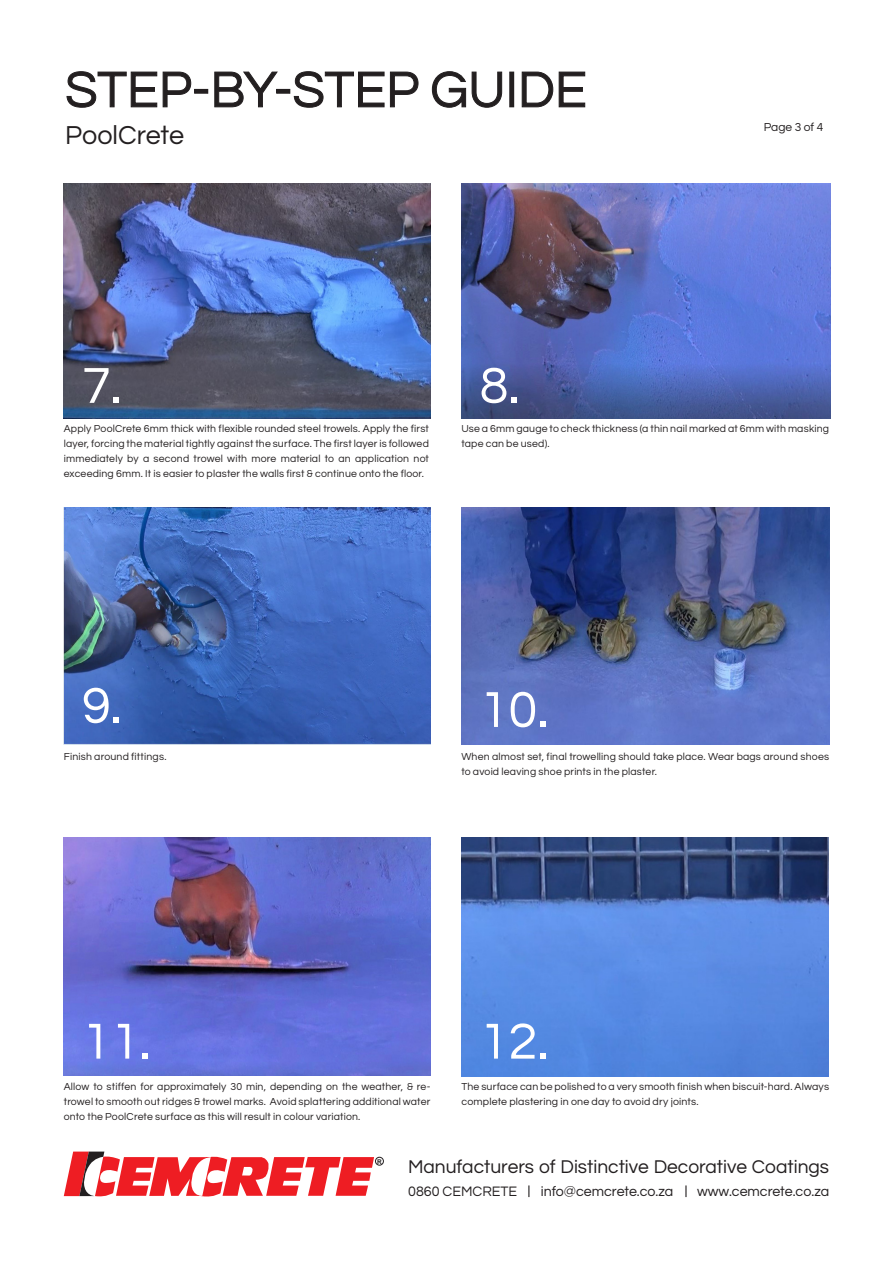
<style>
.page{position:relative;width:893px;height:1263px;background:#fff}
.page>*{position:absolute;margin:0;border:0;box-sizing:border-box;transform-origin:0 0}
.t1{font:52.5px "Questrial";color:#231f20}
.t2{font:52.5px "Questrial";color:#fff}
.t3{font:27px "Questrial";letter-spacing:-.005em;color:#231f20}
.t4{font:19.2px "Questrial";color:#231f20}
.t5{font:14.25px "Questrial";color:#231f20}
.t6{font:12px "Questrial";letter-spacing:-.005em;color:#231f20}
.t7{font:10.5px/15px "Questrial";letter-spacing:.015em;color:#231f20;text-align:justify}
.t8{font:10.35px "Questrial";letter-spacing:.015em;color:#231f20}
.t9{font:700 6.45px "Arial";color:#231f20}
.s1{font-size:10.35px}
</style>
<div class="page">
<svg style="left:64px;top:1151px;width:310px;height:46px"></svg>
<div style="left:375px;top:1157px;width:9px;height:8px;border:1px solid #231f20;border-radius:50%"></div>
<svg style="left:528px;top:1185px;width:1px;height:12px"></svg>
<svg style="left:685px;top:1185px;width:1px;height:12px"></svg>
<svg style="left:66px;top:71px;width:125px;height:37px"></svg>
<div style="left:194px;top:89px;width:14px;height:5px;border:1px solid #231f20"></div>
<svg style="left:214px;top:71px;width:64px;height:37px"></svg>
<div style="left:276px;top:89px;width:14px;height:5px;border:1px solid #231f20"></div>
<svg style="left:293px;top:71px;width:126px;height:37px"></svg>
<svg style="left:432px;top:71px;width:70px;height:37px"></svg>
<div style="left:509px;top:72px;width:5px;height:35px;border:1px solid #231f20"></div>
<svg style="left:521px;top:71px;width:64px;height:37px"></svg>
<img style="left:64px;top:184px;width:366px;height:234px">
<img style="left:461px;top:184px;width:369px;height:234px">
<img style="left:64px;top:507px;width:366px;height:238px">
<img style="left:461px;top:507px;width:368px;height:238px">
<img style="left:64px;top:838px;width:366px;height:237px">
<img style="left:461px;top:838px;width:368px;height:238px">
<p class="t1" style="left:65px;top:64px;width:523px">STEP-BY-STEP GUIDE</p>
<p class="t3" style="left:65px;top:122px;width:120px">PoolCrete</p>
<p class="t6" style="left:764px;top:121px;width:61px">Page 3 of 4</p>
<p class="t2" style="left:82px;top:360px;width:41px">7.</p>
<p class="t2" style="left:480px;top:360px;width:41px">8.</p>
<p class="t7" style="left:461px;top:421px;width:369px">Use a 6mm gauge to check thickness (a thin nail marked at 6mm with masking tape can be used).</p>
<p class="t7" style="left:64px;top:421px;width:367px">Apply PoolCrete 6mm thick with flexible rounded steel trowels. Apply the first layer, forcing the material tightly against the surface. The first layer is followed immediately by a second trowel with more material to an application not exceeding 6mm. It is easier to plaster the walls first &amp; continue onto the floor.</p>
<p class="t2" style="left:82px;top:680px;width:41px">9.</p>
<p class="t2" style="left:480px;top:684px;width:70px">10.</p>
<p class="t7" style="left:461px;top:749px;width:369px">When almost set, final trowelling should take place. Wear bags around shoes to avoid leaving shoe prints in the plaster.</p>
<p class="t7" style="left:64px;top:749px;width:104px">Finish around fittings.</p>
<p class="t2" style="left:82px;top:1015px;width:70px">11.</p>
<p class="t2" style="left:480px;top:1015px;width:70px">12.</p>
<p class="t7" style="left:461px;top:1079px;width:369px">The surface can be polished to a very smooth finish when biscuit-hard. <span class="s1">Always</span></p>
<p class="t8" style="left:461px;top:1097px;width:239px">complete plastering in one day to avoid dry joints.</p>
<p class="t7" style="left:64px;top:1079px;width:368px">Allow to stiffen for approximately 30 min, depending on the weather, &amp; re&shy;trowel to smooth out ridges &amp; trowel marks. Avoid splattering additional water onto the PoolCrete surface as this will result in colour variation.</p>
<p class="t9" style="left:377px;top:1157px;width:6px">R</p>
<p class="t4" style="left:408px;top:1157px;width:422px">Manufacturers of Distinctive Decorative Coatings</p>
<p class="t5" style="left:408px;top:1184px;width:111px">0860 CEMCRETE</p>
<p class="t5" style="left:541px;top:1184px;width:134px">info@cemcrete.co.za</p>
<p class="t5" style="left:697px;top:1184px;width:134px">www.cemcrete.co.za</p>
</div>
